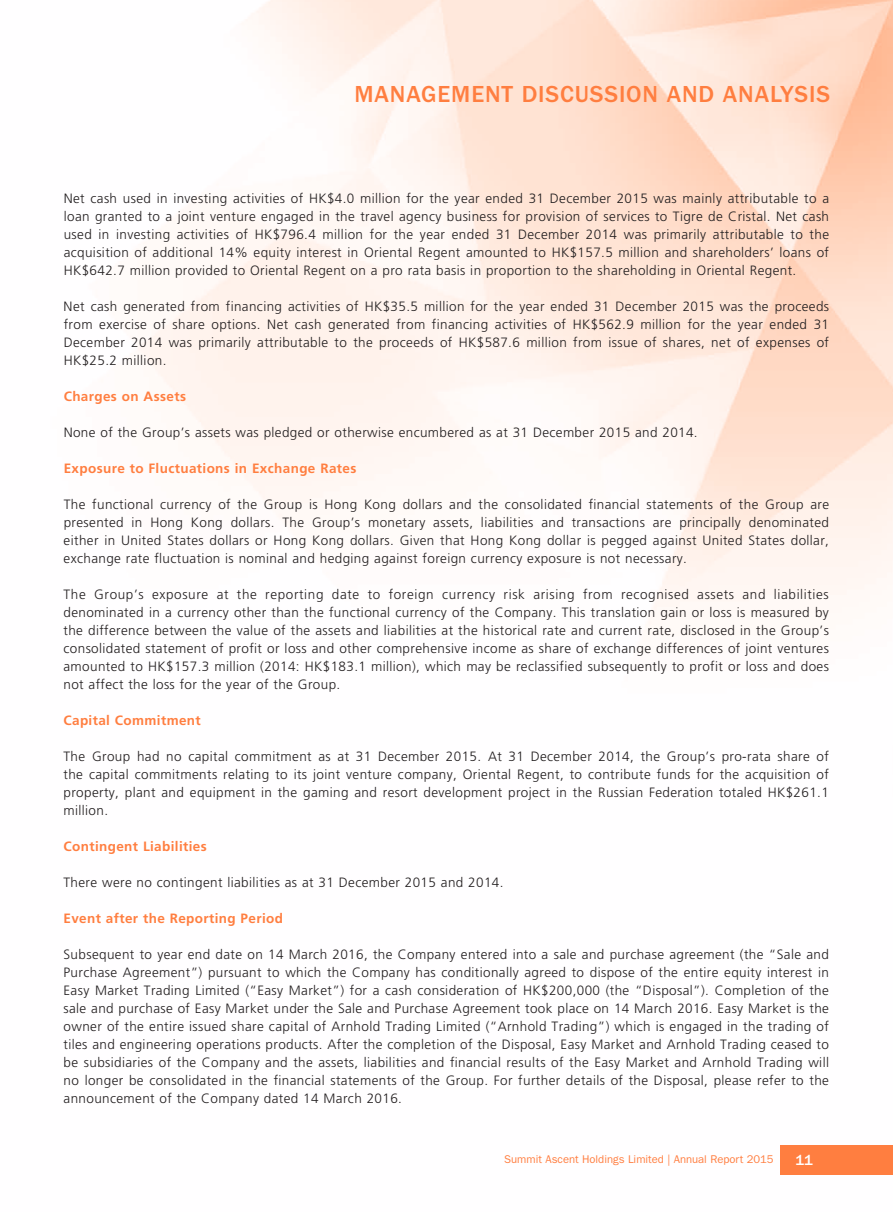
<style>
.page{position:relative;width:893px;height:1212px;background:#fff}
.page>*{position:absolute;margin:0;border:0;box-sizing:border-box;transform-origin:0 0}
.t1{font:500 24px "ITC Franklin Gothic Std";letter-spacing:.035em;color:#ff7e40}
.t2{font:500 15px "ITC Franklin Gothic Std";color:#fff}
.t3{font:300 13.5px/18px "Frutiger LT Std";letter-spacing:.03em;color:#231f20;text-align:justify}
.t4{font:700 13.5px "Frutiger LT Std";letter-spacing:.03em;color:#ff7e40}
.t5{font:11.25px "ITC Franklin Gothic Std";color:#ff7e40}
</style>
<div class="page">
<img style="left:138px;top:0;width:755px;height:624px">
<div style="left:780px;top:1145px;width:113px;height:30px;background:#ff7e40"></div>
<h1 class="t1" style="left:355px;top:81px;width:477px">MANAGEMENT DISCUSSION AND ANALYSIS</h1>
<p class="t3" style="left:64px;top:189px;width:767px">Net cash used in investing activities of HK$4.0 million for the year ended 31 December 2015 was mainly attributable to a loan granted to a joint venture engaged in the travel agency business for provision of services to Tigre de Cristal. Net cash used in investing activities of HK$796.4 million for the year ended 31 December 2014 was primarily attributable to the acquisition of additional 14% equity interest in Oriental Regent amounted to HK$157.5 million and shareholders’ loans of HK$642.7 million provided to Oriental Regent on a pro rata basis in proportion to the shareholding in Oriental Regent.</p>
<p class="t3" style="left:64px;top:297px;width:767px">Net cash generated from financing activities of HK$35.5 million for the year ended 31 December 2015 was the proceeds from exercise of share options. Net cash generated from financing activities of HK$562.9 million for the year ended 31<br>December 2014 was primarily attributable to the proceeds of HK$587.6 million from issue of shares, net of expenses of HK$25.2 million.</p>
<p class="t4" style="left:64px;top:388px;width:124px">Charges on Assets</p>
<p class="t3" style="left:64px;top:423px;width:635px">None of the Group’s assets was pledged or otherwise encumbered as at 31 December 2015 and 2014.</p>
<p class="t4" style="left:64px;top:460px;width:294px">Exposure to Fluctuations in Exchange Rates</p>
<p class="t3" style="left:64px;top:495px;width:767px">The functional currency of the Group is Hong Kong dollars and the consolidated financial statements of the Group are presented in Hong Kong dollars. The Group’s monetary assets, liabilities and transactions are principally denominated either in United States dollars or Hong Kong dollars. Given that Hong Kong dollar is pegged against United States dollar, exchange rate fluctuation is nominal and hedging against foreign currency exposure is not necessary.</p>
<p class="t3" style="left:63px;top:585px;width:767px">The Group’s exposure at the reporting date to foreign currency risk arising from recognised assets and liabilities denominated in a currency other than the functional currency of the Company. This translation gain or loss is measured by the difference between the value of the assets and liabilities at the historical rate and current rate, disclosed in the Group’s consolidated statement of profit or loss and other comprehensive income as share of exchange differences of joint ventures amounted to HK$157.3 million (2014: HK$183.1 million), which may be reclassified subsequently to profit or loss and does not affect the loss for the year of the Group.</p>
<p class="t4" style="left:64px;top:712px;width:139px">Capital Commitment</p>
<p class="t3" style="left:63px;top:747px;width:767px">The Group had no capital commitment as at 31 December 2015. At 31 December 2014, the Group’s pro-rata share of the capital commitments relating to its joint venture company, Oriental Regent, to contribute funds for the acquisition of property, plant and equipment in the gaming and resort development project in the Russian Federation totaled HK$261.1 million.</p>
<p class="t4" style="left:63px;top:838px;width:145px">Contingent Liabilities</p>
<p class="t3" style="left:63px;top:873px;width:442px">There were no contingent liabilities as at 31 December 2015 and 2014.</p>
<p class="t4" style="left:63px;top:910px;width:221px">Event after the Reporting Period</p>
<p class="t3" style="left:63px;top:945px;width:767px">Subsequent to year end date on 14 March 2016, the Company entered into a sale and purchase agreement (the “Sale and Purchase Agreement”) pursuant to which the Company has conditionally agreed to dispose of the entire equity interest in Easy Market Trading Limited (“Easy Market”) for a cash consideration of HK$200,000 (the “Disposal”). Completion of the sale and purchase of Easy Market under the Sale and Purchase Agreement took place on 14 March 2016. Easy Market is the owner of the entire issued share capital of Arnhold Trading Limited (“Arnhold Trading”) which is engaged in the trading of tiles and engineering operations products. After the completion of the Disposal, Easy Market and Arnhold Trading ceased to be subsidiaries of the Company and the assets, liabilities and financial results of the Easy Market and Arnhold Trading will no longer be consolidated in the financial statements of the Group. For further details of the Disposal, please refer to the announcement of the Company dated 14 March 2016.</p>
<p class="t5" style="left:504px;top:1153px;width:271px">Summit Ascent Holdings Limited | Annual Report 2015</p>
<p class="t2" style="left:795px;top:1151px;width:19px">11</p>
</div>
